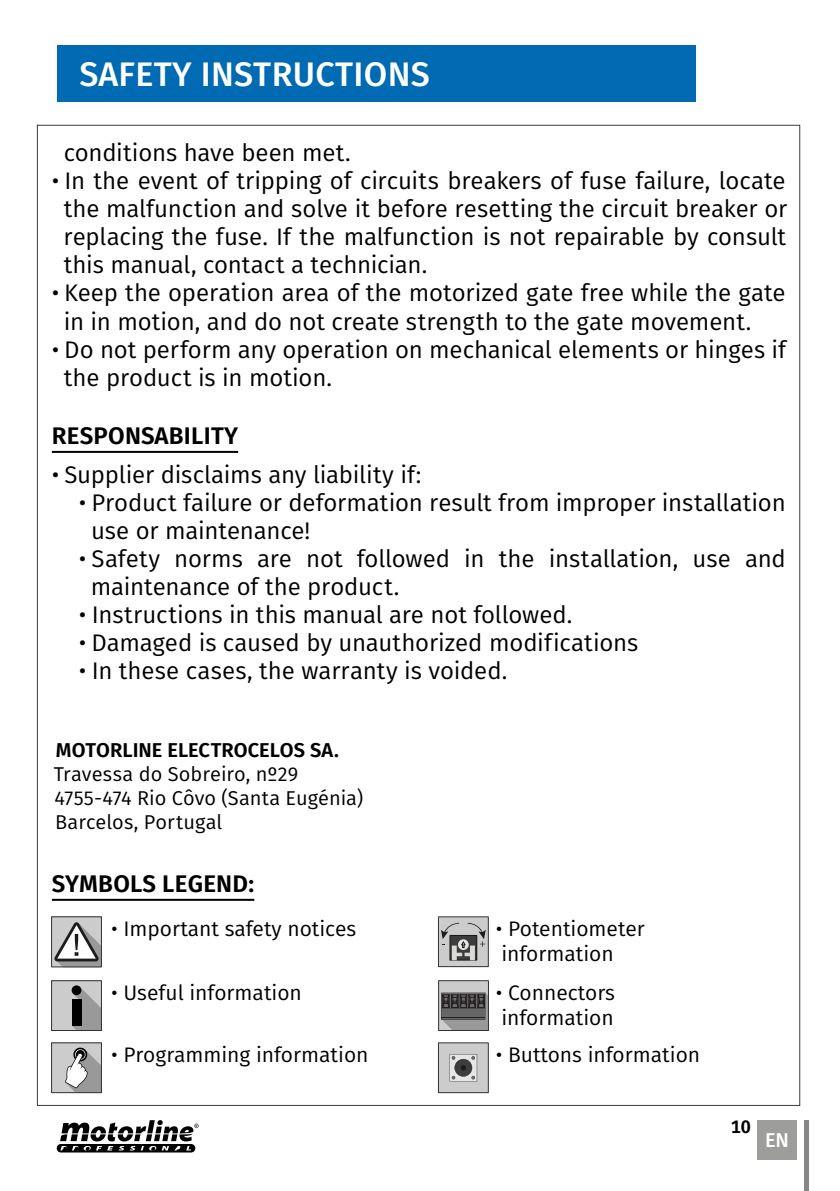
<style>
.page{position:relative;width:840px;height:1191px;background:#fff}
.page>*{position:absolute;margin:0;border:0;box-sizing:border-box;transform-origin:0 0}
.t1{font:500 34px "Fira Sans";letter-spacing:.01em;color:#fff}
.t2{font:24px/28px "Fira Sans";letter-spacing:-.005em;color:#000}
.t3{font:600 24px "Fira Sans";letter-spacing:.01em;color:#000}
.t4{font:21px/25.2px "Fira Sans";color:#000}
.t5{font:20px/24px "Fira Sans";letter-spacing:.005em;color:#000}
.t6{font:600 20px "Fira Sans";color:#000}
.t7{font:500 20px "Fira Sans";color:#fff}
.t8{font:600 18px "Fira Sans";color:#000}
</style>
<div class="page">
<div style="left:756px;top:1120px;width:40px;height:39px;background:#9d9d9c"></div>
<div style="left:803px;top:1120px;width:5px;height:71px;background:#878787"></div>
<svg style="left:57px;top:1120px;width:141px;height:32px"></svg>
<div style="left:57px;top:45px;width:637px;height:57px;background:#006ab3"></div>
<div style="left:438px;top:980px;width:50px;height:50px;background:#ccc"></div>
<div style="left:438px;top:980px;width:50px;height:51px;border:1px solid #333"></div>
<svg style="left:441px;top:992px;width:47px;height:38px;background:#676667"></svg>
<div style="left:51px;top:1042px;width:51px;height:51px;background:#ccc"></div>
<div style="left:51px;top:1042px;width:51px;height:51px;border:1px solid #333"></div>
<svg style="left:65px;top:1046px;width:37px;height:47px"></svg>
<div style="left:51px;top:916px;width:51px;height:51px;background:#ccc"></div>
<svg style="left:54px;top:922px;width:46px;height:43px"></svg>
<div style="left:51px;top:916px;width:51px;height:51px;border:1px solid #333"></div>
<div style="left:51px;top:980px;width:51px;height:50px;background:#ccc"></div>
<svg style="left:72px;top:987px;width:28px;height:42px"></svg>
<div style="left:72px;top:999px;width:9px;height:26px;background:#000"></div>
<div style="left:72px;top:985px;width:9px;height:10px;background:#000;border-radius:50%"></div>
<div style="left:51px;top:980px;width:51px;height:51px;border:1px solid #333"></div>
<div style="left:438px;top:1042px;width:50px;height:50px;background:#ccc"></div>
<svg style="left:449px;top:1054px;width:28px;height:27px"></svg>
<div style="left:437px;top:1042px;width:51px;height:51px;border:1px solid #333"></div>
<div style="left:438px;top:916px;width:50px;height:50px;background:#ccc"></div>
<div style="left:437px;top:916px;width:51px;height:51px;border:1px solid #333"></div>
<svg style="left:441px;top:923px;width:44px;height:37px"></svg>
<hr style="left:52px;top:899px;width:202px;height:2px;background:#000">
<hr style="left:52px;top:451px;width:186px;height:2px;background:#000">
<h1 class="t1" style="left:80px;top:46px;width:351px">SAFETY INSTRUCTIONS</h1>
<p class="t2" style="left:64px;top:138px;width:288px">conditions have been met.</p>
<p class="t2" style="left:64px;top:166px;width:725px;text-align:justify;text-indent:-12px">• In the event of tripping of circuits breakers of fuse failure, locate the malfunction and solve it before resetting the circuit breaker or replacing the fuse. If the malfunction is not repairable by consult this manual, contact a technician.</p>
<p class="t2" style="left:64px;top:278px;width:723px;text-indent:-12px">• Keep the operation area of the motorized gate free while the gate in in motion, and do not create strength to the gate movement.</p>
<p class="t2" style="left:64px;top:334px;width:723px;line-height:28.8px;text-indent:-12px">• Do not perform any operation on mechanical elements or hinges if the product is in motion.</p>
<p class="t3" style="left:52px;top:416px;width:188px">RESPONSABILITY</p>
<p class="t2" style="left:52px;top:460px;width:371px">• Supplier disclaims any liability if:</p>
<p class="t2" style="left:91px;top:488px;width:695px;text-indent:-12px">• Product failure or deformation result from improper installation use or maintenance!</p>
<p class="t2" style="left:91px;top:544px;width:696px;text-indent:-12px">• Safety norms are not followed in the installation, use and maintenance of the product.</p>
<p class="t2" style="left:79px;top:600px;width:494px">• Instructions in this manual are not followed.</p>
<p class="t2" style="left:79px;top:628px;width:560px">• Damaged is caused by unauthorized modifications</p>
<p class="t2" style="left:79px;top:656px;width:429px">• In these cases, the warranty is voided.</p>
<p class="t6" style="left:56px;top:733px;width:284px">MOTORLINE ELECTROCELOS SA.</p>
<p class="t5" style="left:54px;top:761px;width:310px">Travessa do Sobreiro, nº29<br>4755-474 Rio Côvo (Santa Eugénia)<br>Barcelos, Portugal</p>
<p class="t3" style="left:52px;top:863px;width:204px">SYMBOLS LEGEND:</p>
<p class="t4" style="left:111px;top:915px;width:247px">• Important safety notices</p>
<p class="t4" style="left:111px;top:979px;width:192px">• Useful information</p>
<p class="t4" style="left:111px;top:1041px;width:259px">• Programming information</p>
<p class="t4" style="left:495px;top:915px;width:150px">• Potentiometer information</p>
<p class="t4" style="left:495px;top:979px;width:121px">• Connectors information</p>
<p class="t4" style="left:495px;top:1041px;width:206px">• Buttons information</p>
<p class="t8" style="left:730px;top:1111px;width:22px">10</p>
<p class="t7" style="left:764px;top:1123px;width:26px">EN</p>
</div>
